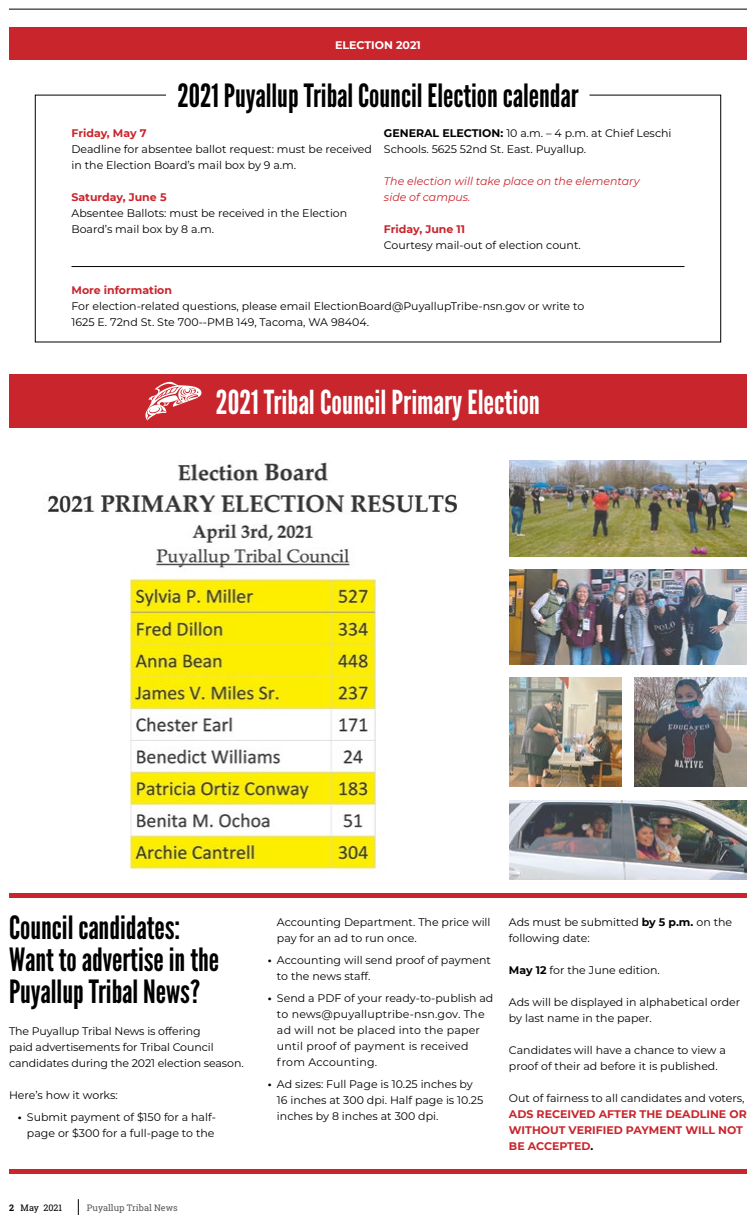
<style>
.page{position:relative;width:756px;height:1224px;background:#fff}
.page>*{position:absolute;margin:0;border:0;box-sizing:border-box;transform-origin:0 0}
.t1{font:33px "League Gothic";color:#fff}
.t2{font:32px/32px "League Gothic";color:#000}
.t3{font:11px/16px "Montserrat";color:#000}
.t4{font:11px/16px "Montserrat";letter-spacing:.02em;color:#000}
.t5{font:700 11px/16px "Montserrat";color:#c9252c}
.t6{font:italic 11px/16px "Montserrat";color:#c9252c}
.t7{font:700 11px "Montserrat";color:#fff}
.t8{font:9px "Roboto Slab";color:#58595b}
.t9{font:9px "Roboto Slab";color:#000}
.s1{font-weight:700}
.s2{color:#000}
</style>
<div class="page">
<svg style="left:78px;top:1199px;width:1px;height:16px"></svg>
<hr style="left:9px;top:9px;width:738px;height:1px;background:#000">
<div style="left:9px;top:374px;width:738px;height:54px;background:#c9252c"></div>
<svg style="left:145px;top:382px;width:57px;height:38px"></svg>
<div style="left:9px;top:28px;width:738px;height:32px;background:#c9252c"></div>
<div style="left:9px;top:1169px;width:738px;height:5px;background:#c9252c"></div>
<div style="left:9px;top:893px;width:738px;height:5px;background:#c9252c"></div>
<svg style="left:34px;top:94px;width:688px;height:249px"></svg>
<hr style="left:72px;top:266px;width:612px;height:1px;background:#000">
<img style="left:45px;top:462px;width:413px;height:408px">
<img style="left:509px;top:569px;width:238px;height:96px">
<img style="left:509px;top:677px;width:113px;height:110px">
<img style="left:634px;top:677px;width:113px;height:110px">
<img style="left:509px;top:801px;width:238px;height:78px">
<img style="left:509px;top:460px;width:238px;height:97px">
<p class="t7" style="left:335px;top:37px;width:87px">ELECTION 2021</p>
<h2 class="t2" style="left:177px;top:80px;width:403px">2021 Puyallup Tribal Council Election calendar</h2>
<p class="t5" style="left:72px;top:125px;width:77px">Friday, May 7</p>
<p class="t3" style="left:72px;top:141px;width:302px">Deadline for absentee ballot request: must be received in the Election Board’s mail box by 9 a.m.</p>
<p class="t5" style="left:72px;top:189px;width:97px">Saturday, June 5</p>
<p class="t3" style="left:72px;top:205px;width:277px">Absentee Ballots: must be received in the Election<br>Board’s mail box by 8 a.m.</p>
<p class="t3" style="left:384px;top:125px;width:289px"><span class="s1">GENERAL ELECTION:</span> 10 a.m. – 4 p.m. at Chief Leschi<br>Schools. 5625 52nd St. East. Puyallup.</p>
<p class="t6" style="left:384px;top:173px;width:257px">The election will take place on the elementary side of campus.</p>
<p class="t5" style="left:384px;top:221px;width:83px">Friday, June 11</p>
<p class="t3" style="left:384px;top:237px;width:198px">Courtesy mail-out of election count.</p>
<p class="t5" style="left:72px;top:282px;width:102px">More information</p>
<p class="t3" style="left:72px;top:298px;width:514px">For election-related questions, please email ElectionBoard@PuyallupTribe-nsn.gov or write to<br>1625 E. 72nd St. Ste 700--PMB 149, Tacoma, WA 98404.</p>
<h1 class="t1" style="left:216px;top:382px;width:326px">2021 Tribal Council Primary Election</h1>
<h2 class="t2" style="left:9px;top:912px;width:212px">Council candidates:<br>Want to advertise in the<br>Puyallup Tribal News?</h2>
<p class="t3" style="left:9px;top:1023px;width:236px">The Puyallup Tribal News is offering<br>paid advertisements for Tribal Council candidates during the 2021 election season.</p>
<p class="t3" style="left:9px;top:1087px;width:110px">Here’s how it works:</p>
<p class="t3" style="left:18px;top:1109px;width:199px;text-align:right"><span class="s1">•</span> Submit payment of $150 for a half&shy;page or $300 for a full-page to the</p>
<p class="t9" style="left:9px;top:1202px;width:55px"><span class="s1">2</span> May 2021</p>
<p class="t8" style="left:87px;top:1202px;width:92px">Puyallup Tribal News</p>
<p class="t3" style="left:277px;top:914px;width:215px">Accounting Department. The price will pay for an ad to run once.</p>
<p class="t3" style="left:277px;top:952px;width:216px;text-indent:-9px"><span class="s1">•</span> Accounting will send proof of payment to the news staff.</p>
<p class="t4" style="left:277px;top:990px;width:218px;text-indent:-9px"><span class="s1">•</span> Send a PDF of your ready-to-publish ad to news@puyalluptribe-nsn.gov. The ad will not be placed into the paper until proof of payment is received from Accounting.</p>
<p class="t3" style="left:277px;top:1076px;width:208px;text-indent:-9px"><span class="s1">•</span> Ad sizes: Full Page is 10.25 inches by<br>16 inches at 300 dpi. Half page is 10.25 inches by 8 inches at 300 dpi.</p>
<p class="t3" style="left:509px;top:914px;width:225px">Ads must be submitted <span class="s1">by 5 p.m.</span> on the following date:</p>
<p class="t3" style="left:509px;top:962px;width:152px"><span class="s1">May 12</span> for the June edition.</p>
<p class="t3" style="left:509px;top:994px;width:233px">Ads will be displayed in alphabetical order by last name in the paper.</p>
<p class="t3" style="left:509px;top:1042px;width:218px">Candidates will have a chance to view a proof of their ad before it is published.</p>
<p class="t3" style="left:509px;top:1090px;width:237px">Out of fairness to all candidates and voters,</p>
<p class="t5" style="left:509px;top:1106px;width:239px">ADS RECEIVED AFTER THE DEADLINE OR<br>WITHOUT VERIFIED PAYMENT WILL NOT<br>BE ACCEPTED<span class="s2">.</span></p>
</div>
